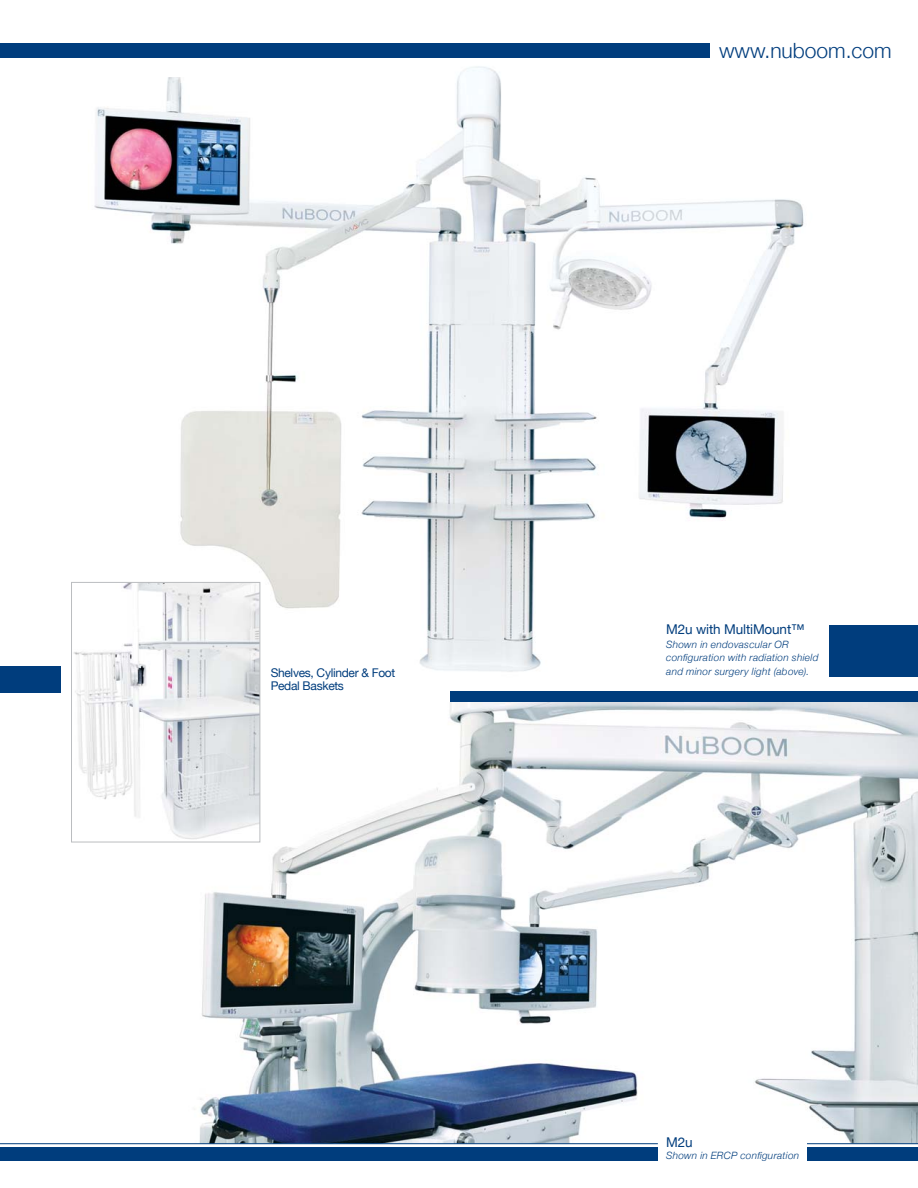
<style>
.page{position:relative;width:918px;height:1188px;background:#fff}
.page>*{position:absolute;margin:0;border:0;box-sizing:border-box;transform-origin:0 0}
.t1{font:300 21px "Helvetica Neue";color:#003d7d}
.t2{font:13.5px "Helvetica Neue";letter-spacing:-.01em;color:#003d7d}
.t3{font:12px/13.5px "Helvetica Neue";letter-spacing:-.025em;color:#003d7d}
.t4{font:italic 300 10.05px/13.5px "Helvetica Neue";letter-spacing:.03em;color:#003d7d}
</style>
<div class="page">
<hr style="left:0;top:387px;width:1px;height:801px;background:#e0e3ee">
<div style="left:807px;top:1148px;width:111px;height:13px;background:#003d7d"></div>
<div style="left:0;top:43px;width:710px;height:14px;background:#003d7d"></div>
<div style="left:450px;top:692px;width:468px;height:10px;background:#003d7d"></div>
<div style="left:0;top:666px;width:61px;height:27px;background:#003d7d"></div>
<div style="left:829px;top:625px;width:89px;height:52px;background:#003d7d"></div>
<img style="left:172px;top:702px;width:746px;height:441px">
<img style="left:94px;top:66px;width:710px;height:611px">
<img style="left:74px;top:584px;width:184px;height:256px">
<div style="left:71px;top:582px;width:189px;height:260px;border:1px solid #bbbdc0"></div>
<hr style="left:807px;top:1143px;width:111px;height:1px;background:#003d7d">
<div style="left:0;top:1148px;width:658px;height:13px;background:#003d7d"></div>
<hr style="left:0;top:1143px;width:658px;height:1px;background:#003d7d">
<p class="t3" style="left:271px;top:666px;width:126px">Shelves, Cylinder &amp; Foot<br>Pedal Baskets</p>
<h1 class="t1" style="left:719px;top:37px;width:174px">www.nuboom.com</h1>
<h2 class="t2" style="left:666px;top:622px;width:140px">M2u with MultiMount™</h2>
<p class="t4" style="left:666px;top:637px;width:154px">Shown in endovascular OR configuration with radiation shield and minor surgery light (above).</p>
<h2 class="t2" style="left:666px;top:1134px;width:28px">M2u</h2>
<p class="t4" style="left:666px;top:1149px;width:135px">Shown in ERCP configuration</p>
</div>
